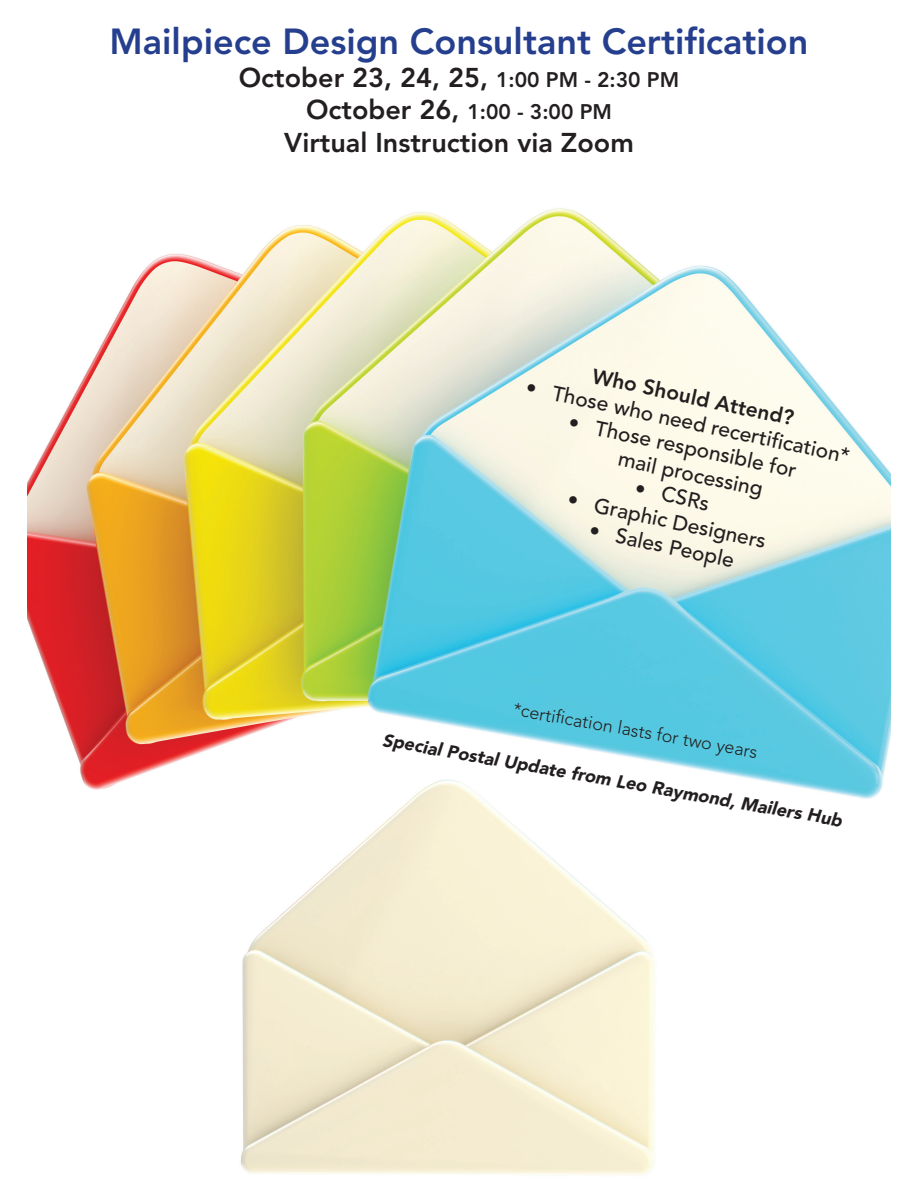
<style>
.page{position:relative;width:918px;height:1188px;background:#fff}
.page>*{position:absolute;margin:0;border:0;box-sizing:border-box;transform-origin:0 0}
.t1{font:800 36px "Avenir";color:#253f8e}
.t2{font:800 27px "Avenir";color:#231f20}
.t3{font:500 21px/25.2px "Avenir";color:#231f20}
.t4{font:800 21px "Avenir";color:#231f20}
.t5{font:italic 900 18px "Avenir";color:#231f20}
.t6{font:300 18px "Avenir";color:#231f20}
.s1{font-size:21px}
.s2{font-size:27px}
</style>
<div class="page">
<img style="left:27px;top:208px;width:864px;height:967px">
<h1 class="t1" style="left:110px;top:21px;width:700px">Mailpiece Design Consultant Certification</h1>
<p class="t2" style="left:239px;top:61px;width:442px">October 23, 24, 25, <span class="s1">1:00 PM - 2:30 PM</span></p>
<p class="t4" style="left:306px;top:99px;width:307px"><span class="s2">October 26,</span> 1:00 - 3:00 PM</p>
<p class="t2" style="left:284px;top:126px;width:351px">Virtual Instruction via Zoom</p>
<p class="t4" style="left:595px;top:363px;width:207px;rotate:12deg">Who Should Attend?</p>
<p class="t3" style="left:529px;top:375px;width:332px;rotate:12deg">• Those who need recertifi cation*</p>
<p class="t3" style="left:626px;top:422px;width:178px;text-indent:-56px;rotate:12deg">• Those responsible for mail processing</p>
<p class="t3" style="left:638px;top:476px;width:77px;rotate:12deg">• CSRs</p>
<p class="t3" style="left:570px;top:487px;width:204px;rotate:12deg">• Graphic Designers</p>
<p class="t3" style="left:592px;top:518px;width:149px;rotate:12deg">• Sales People</p>
<p class="t6" style="left:515px;top:698px;width:249px;rotate:10deg">*certifi cation lasts for two years</p>
<p class="t5" style="left:386px;top:725px;width:468px;rotate:10deg">Special Postal Update from Leo Raymond, Mailers Hub</p>
</div>
